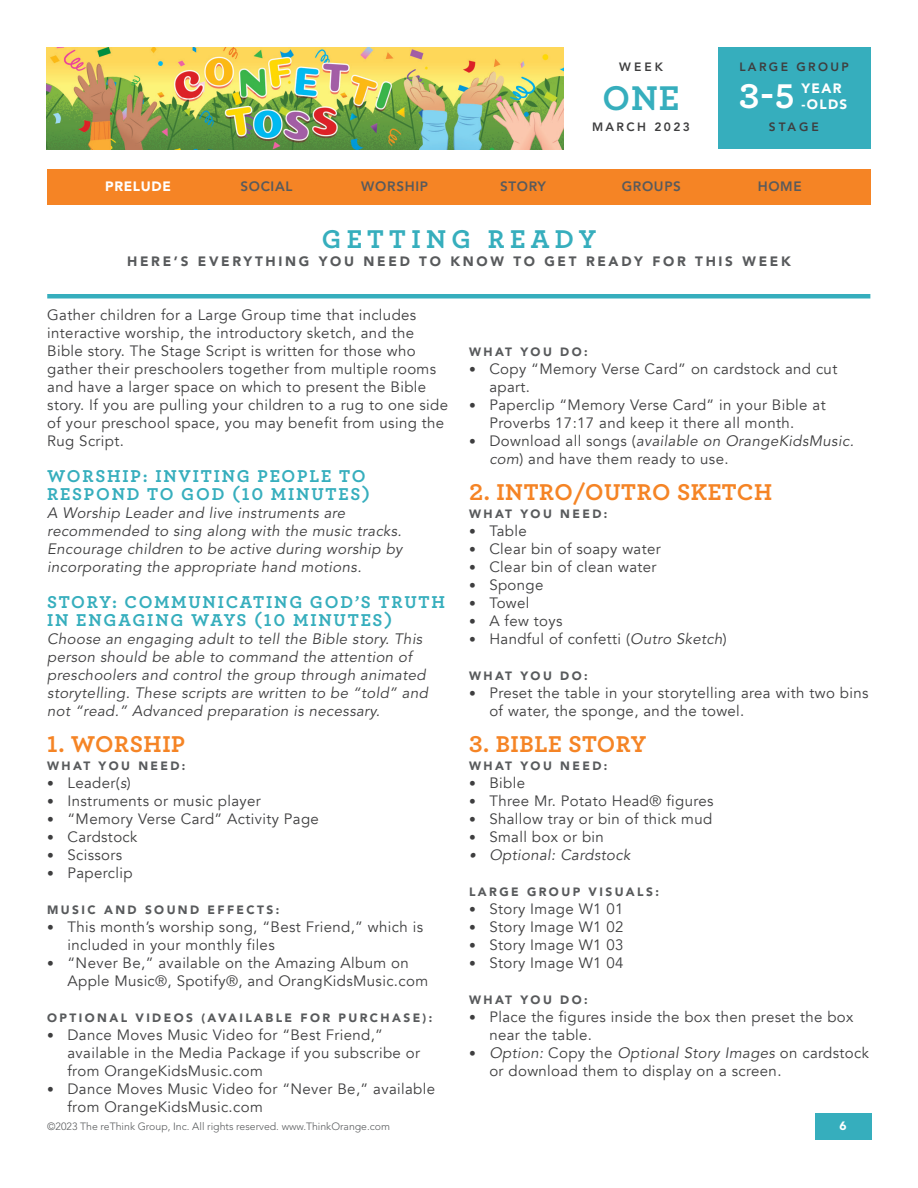
<style>
.page{position:relative;width:918px;height:1188px;background:#fff}
.page>*{position:absolute;margin:0;border:0;box-sizing:border-box;transform-origin:0 0}
.t1{font:700 36px "Archer Pro";color:#36aebd}
.t2{font:700 36px "Archer Pro";color:#fff}
.t3{font:700 27px "Archer Pro";letter-spacing:.2em;color:#36aebd}
.t4{font:700 24px "Archer Pro";letter-spacing:.025em;color:#f58425}
.t5{font:700 18px/18px "Archer Pro";letter-spacing:.1em;color:#36aebd}
.t6{font:15px/18px "Avenir";letter-spacing:.025em;color:#3e3e3f}
.t7{font:italic 15px/18px "Avenir LT Std";letter-spacing:.025em;color:#3e3e3f}
.t8{font:italic 15px "Avenir";letter-spacing:.025em;color:#3e3e3f}
.t9{font:900 13.5px "Avenir LT Std";letter-spacing:.2em;color:#585a5c}
.t10{font:800 13.5px "Avenir LT Std";letter-spacing:.05em;color:#585a5c}
.t11{font:900 13.5px/16.2px "Avenir LT Std";letter-spacing:.1em;color:#fff}
.t12{font:900 13.5px "Avenir LT Std";letter-spacing:.05em;color:#fff}
.t13{font:900 12px "Avenir LT Std";letter-spacing:.2em;color:#585a5c}
.t14{font:800 12px "Avenir LT Std";letter-spacing:.2em;color:#3e3e3f}
.t15{font:900 12px "Avenir LT Std";color:#fff}
.t16{font:300 10.5px "Avenir LT Std";color:#585a5c}
.s1{font-size:13.5px}
.s2{font-family:"Avenir LT Std";font-style:italic}
.s3{font-family:"Avenir";font-style:normal;font-size:13.5px}
.s4{font-family:"Avenir";font-style:normal}
</style>
<div class="page">
<img style="left:46px;top:47px;width:518px;height:102px">
<div style="left:717px;top:47px;width:154px;height:102px;background:#36aebd"></div>
<hr style="left:47px;top:294px;width:823px;height:4px;background:#36aebd">
<div style="left:47px;top:170px;width:824px;height:36px;background:#f58425"></div>
<div style="left:815px;top:1113px;width:57px;height:27px;background:#36aebd"></div>
<p class="t14" style="left:619px;top:59px;width:45px">WEEK</p>
<h1 class="t1" style="left:603px;top:69px;width:78px">ONE</h1>
<p class="t14" style="left:592px;top:120px;width:100px">MARCH 2023</p>
<p class="t14" style="left:739px;top:59px;width:111px">LARGE GROUP</p>
<h1 class="t2" style="left:739px;top:68px;width:57px">3-5</h1>
<p class="t11" style="left:802px;top:80px;width:47px">YEAR -OLDS</p>
<p class="t14" style="left:769px;top:120px;width:52px">STAGE</p>
<p class="t12" style="left:105px;top:178px;width:67px">PRELUDE</p>
<p class="t10" style="left:240px;top:178px;width:54px">SOCIAL</p>
<p class="t10" style="left:361px;top:178px;width:68px">WORSHIP</p>
<p class="t10" style="left:500px;top:178px;width:47px">STORY</p>
<p class="t10" style="left:622px;top:178px;width:61px">GROUPS</p>
<p class="t10" style="left:758px;top:178px;width:46px">HOME</p>
<h2 class="t3" style="left:322px;top:217px;width:276px">GETTING READY</h2>
<p class="t9" style="left:127px;top:253px;width:665px">HERE’S EVERYTHING YOU NEED TO KNOW TO GET READY FOR THIS WEEK</p>
<p class="t6" style="left:47px;top:306px;width:402px">Gather children for a Large Group time that includes interactive worship, the introductory sketch, and the Bible story. The Stage Script is written for those who gather their preschoolers together from multiple rooms and have a larger space on which to present the Bible story. If you are pulling your children to a rug to one side of your preschool space, you may benefit from using the Rug Script.</p>
<p class="t5" style="left:47px;top:465px;width:324px">WORSHIP: INVITING PEOPLE TO<br>RESPOND TO GOD (10 MINUTES)</p>
<p class="t7" style="left:47px;top:504px;width:357px">A Worship Leader and live instruments are recommended to sing along with the music tracks.<br>Encourage children to be active during worship by incorporating the appropriate hand motions.</p>
<p class="t5" style="left:47px;top:591px;width:399px">STORY: COMMUNICATING GOD’S TRUTH<br>IN ENGAGING WAYS (10 MINUTES)</p>
<p class="t7" style="left:47px;top:630px;width:382px">Choose an engaging adult to tell the Bible story. This person should be able to command the attention of preschoolers and control the group through animated storytelling. These scripts are written to be “told” and not “read.” Advanced preparation is necessary.</p>
<h3 class="t4" style="left:47px;top:725px;width:139px">1. WORSHIP</h3>
<p class="t13" style="left:47px;top:758px;width:140px">WHAT YOU NEED:</p>
<p class="t6" style="left:47px;top:774px;width:85px"><span class="s1">•</span> Leader(<span class="s2">s</span>)</p>
<p class="t6" style="left:47px;top:792px;width:215px"><span class="s1">•</span> Instruments or music player</p>
<p class="t6" style="left:47px;top:810px;width:273px"><span class="s1">•</span> “Memory Verse Card” Activity Page</p>
<p class="t6" style="left:47px;top:828px;width:92px"><span class="s1">•</span> Cardstock</p>
<p class="t6" style="left:47px;top:846px;width:77px"><span class="s1">•</span> Scissors</p>
<p class="t6" style="left:47px;top:864px;width:87px"><span class="s1">•</span> Paperclip</p>
<p class="t13" style="left:47px;top:902px;width:234px">MUSIC AND SOUND EFFECTS:</p>
<p class="t6" style="left:68px;top:918px;width:357px;text-indent:-20px"><span class="s1">•</span> This month’s worship song, “Best Friend,” which is included in your monthly files</p>
<p class="t6" style="left:68px;top:954px;width:362px;text-indent:-20px"><span class="s1">•</span> “Never Be,” available on the Amazing Album on<br>Apple Music®, Spotify®, and OrangKidsMusic.com</p>
<p class="t13" style="left:47px;top:1010px;width:387px">OPTIONAL VIDEOS (AVAILABLE FOR PURCHASE):</p>
<p class="t6" style="left:68px;top:1026px;width:354px;text-indent:-20px"><span class="s1">•</span> Dance Moves Music Video for “Best Friend,” available in the Media Package if you subscribe or from OrangeKidsMusic.com</p>
<p class="t6" style="left:68px;top:1080px;width:369px;text-indent:-20px"><span class="s1">•</span> Dance Moves Music Video for “Never Be,” available from OrangeKidsMusic.com</p>
<p class="t16" style="left:47px;top:1120px;width:344px">©2023 The reThink Group, Inc. All rights reserved. www.ThinkOrange.com</p>
<p class="t13" style="left:469px;top:344px;width:120px">WHAT YOU DO:</p>
<p class="t6" style="left:489px;top:360px;width:349px;text-indent:-20px"><span class="s1">•</span> Copy “Memory Verse Card” on cardstock and cut apart.</p>
<p class="t6" style="left:489px;top:396px;width:338px;text-indent:-20px"><span class="s1">•</span> Paperclip “Memory Verse Card” in your Bible at<br>Proverbs 17:17 and keep it there all month.</p>
<p class="t7" style="left:469px;top:432px;width:386px"><span class="s3">•</span> <span class="s4">Download all songs (</span>available on OrangeKidsMusic.</p>
<p class="t6" style="left:489px;top:450px;width:241px"><span class="s2">com</span>) and have them ready to use.</p>
<h3 class="t4" style="left:469px;top:473px;width:305px">2. INTRO/OUTRO SKETCH</h3>
<p class="t13" style="left:469px;top:506px;width:140px">WHAT YOU NEED:</p>
<p class="t6" style="left:469px;top:522px;width:59px"><span class="s1">•</span> Table</p>
<p class="t6" style="left:469px;top:540px;width:193px"><span class="s1">•</span> Clear bin of soapy water</p>
<p class="t6" style="left:469px;top:558px;width:189px"><span class="s1">•</span> Clear bin of clean water</p>
<p class="t6" style="left:469px;top:576px;width:76px"><span class="s1">•</span> Sponge</p>
<p class="t6" style="left:469px;top:594px;width:62px"><span class="s1">•</span> Towel</p>
<p class="t6" style="left:469px;top:612px;width:95px"><span class="s1">•</span> A few toys</p>
<p class="t6" style="left:469px;top:630px;width:259px"><span class="s1">•</span> Handful of confetti (<span class="s2">Outro Sketch</span>)</p>
<p class="t13" style="left:469px;top:668px;width:120px">WHAT YOU DO:</p>
<p class="t6" style="left:489px;top:684px;width:381px;text-indent:-20px"><span class="s1">•</span> Preset the table in your storytelling area with two bins of water, the sponge, and the towel.</p>
<h3 class="t4" style="left:469px;top:725px;width:179px">3. BIBLE STORY</h3>
<p class="t13" style="left:469px;top:758px;width:140px">WHAT YOU NEED:</p>
<p class="t6" style="left:469px;top:774px;width:57px"><span class="s1">•</span> Bible</p>
<p class="t6" style="left:469px;top:792px;width:246px"><span class="s1">•</span> Three Mr. Potato Head® figures</p>
<p class="t6" style="left:469px;top:810px;width:245px"><span class="s1">•</span> Shallow tray or bin of thick mud</p>
<p class="t6" style="left:469px;top:828px;width:136px"><span class="s1">•</span> Small box or bin</p>
<p class="t8" style="left:469px;top:845px;width:163px"><span class="s1">•</span> Optional: Cardstock</p>
<p class="t13" style="left:469px;top:884px;width:191px">LARGE GROUP VISUALS:</p>
<p class="t6" style="left:469px;top:900px;width:156px"><span class="s1">•</span> Story Image W1 01</p>
<p class="t6" style="left:469px;top:918px;width:156px"><span class="s1">•</span> Story Image W1 02</p>
<p class="t6" style="left:469px;top:936px;width:156px"><span class="s1">•</span> Story Image W1 03</p>
<p class="t6" style="left:469px;top:954px;width:156px"><span class="s1">•</span> Story Image W1 04</p>
<p class="t13" style="left:469px;top:992px;width:120px">WHAT YOU DO:</p>
<p class="t6" style="left:489px;top:1008px;width:366px;text-indent:-20px"><span class="s1">•</span> Place the figures inside the box then preset the box near the table.</p>
<p class="t7" style="left:469px;top:1044px;width:401px"><span class="s3">•</span> Option: <span class="s4">Copy the</span> Optional Story Images <span class="s4">on cardstock</span></p>
<p class="t6" style="left:489px;top:1062px;width:294px">or download them to display on a screen.</p>
<p class="t15" style="left:840px;top:1118px;width:9px">6</p>
</div>
